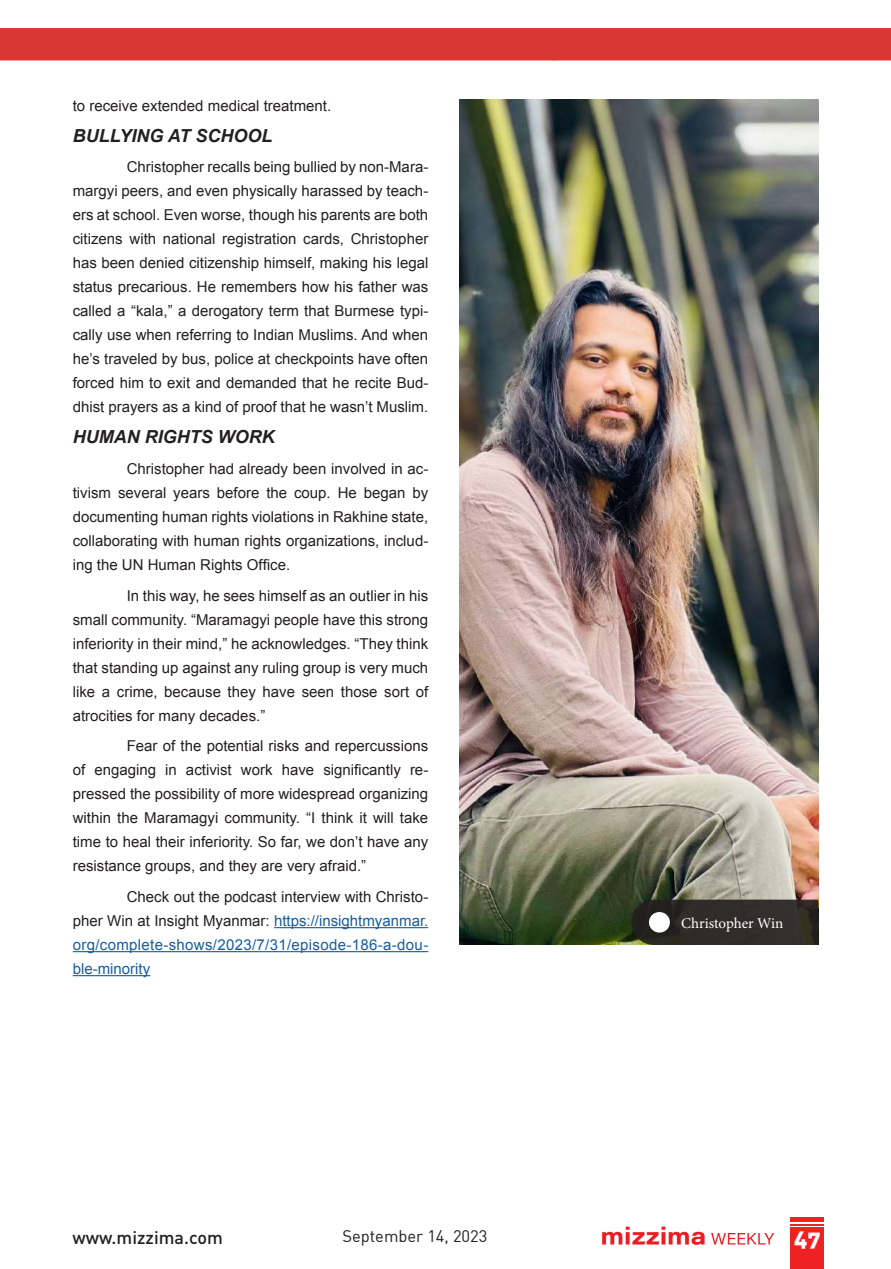
<style>
.page{position:relative;width:891px;height:1269px;background:#fff}
.page>*{position:absolute;margin:0;border:0;box-sizing:border-box;transform-origin:0 0}
.t1{font:22.5px "DIN Black Alternate";color:#fff}
.t2{font:italic 700 18px "Arial";color:#231f20}
.t3{font:500 18px "DIN";color:#231f20}
.t4{font:16.5px "DIN";color:#231f20}
.t5{font:15px/24px "Arial";color:#231f20;text-align:justify}
.t6{font:15px/24px "Arial";letter-spacing:.02em;color:#175d9e;text-align:justify}
.t7{font:15px "Minion Pro";letter-spacing:-.005em;color:#fff}
.s1{color:#231f20}
</style>
<div class="page">
<img style="left:602px;top:1226px;width:173px;height:19px">
<hr style="left:791px;top:1217px;width:33px;height:4px;background:#ee2123">
<hr style="left:791px;top:1224px;width:33px;height:2px;background:#ee2123">
<div style="left:791px;top:1228px;width:33px;height:41px;background:#ee2123"></div>
<img style="left:460px;top:100px;width:358px;height:845px">
<svg style="left:631px;top:900px;width:187px;height:45px;background:#2e2b28"></svg>
<div style="left:649px;top:912px;width:21px;height:21px;background:#fff;border-radius:50%"></div>
<div style="left:0;top:29px;width:891px;height:32px;background:#d93731"></div>
<hr style="left:274px;top:927px;width:154px;height:1px;background:#175d9e">
<hr style="left:73px;top:951px;width:355px;height:1px;background:#175d9e">
<hr style="left:73px;top:975px;width:77px;height:1px;background:#175d9e">
<p class="t5" style="left:73px;top:94px;width:260px">to receive extended medical treatment.</p>
<p class="t2" style="left:73px;top:124px;width:201px">BULLYING AT SCHOOL</p>
<p class="t5" style="left:73px;top:155px;width:357px;text-indent:54px">Christopher recalls being bullied by non-Mara&shy;margyi peers, and even physically harassed by teach&shy;ers at school. Even worse, though his parents are both citizens with national registration cards, Christopher has been denied citizenship himself, making his legal status precarious. He remembers how his father was called a “kala,” a derogatory term that Burmese typi&shy;cally use when referring to Indian Muslims. And when he’s traveled by bus, police at checkpoints have often forced him to exit and demanded that he recite Bud&shy;dhist prayers as a kind of proof that he wasn’t Muslim.</p>
<p class="t2" style="left:73px;top:425px;width:203px">HUMAN RIGHTS WORK</p>
<p class="t5" style="left:73px;top:457px;width:357px;text-indent:54px">Christopher had already been involved in ac&shy;tivism several years before the coup. He began by documenting human rights violations in Rakhine state, collaborating with human rights organizations, includ&shy;ing the UN Human Rights Office.</p>
<p class="t5" style="left:73px;top:583px;width:357px;text-indent:54px">In this way, he sees himself as an outlier in his small community. “Maramagyi people have this strong inferiority in their mind,” he acknowledges. “They think that standing up against any ruling group is very much like a crime, because they have seen those sort of atrocities for many decades.”</p>
<p class="t5" style="left:73px;top:734px;width:357px;text-indent:54px">Fear of the potential risks and repercussions of engaging in activist work have significantly re&shy;pressed the possibility of more widespread organizing within the Maramagyi community. “I think it will take time to heal their inferiority. So far, we don’t have any resistance groups, and they are very afraid.”</p>
<p class="t6" style="left:73px;top:885px;width:357px;text-indent:54px"><span class="s1">Check out the podcast interview with Christo&shy;pher Win at Insight Myanmar:</span> https://insightmyanmar. org/complete-shows/2023/7/31/episode-186-a-dou&shy;ble-minority</p>
<p class="t7" style="left:681px;top:913px;width:104px">Christopher Win</p>
<p class="t3" style="left:72px;top:1226px;width:152px">www.mizzima.com</p>
<p class="t4" style="left:343px;top:1226px;width:146px">September 14, 2023</p>
<h1 class="t1" style="left:794px;top:1223px;width:29px">47</h1>
</div>
